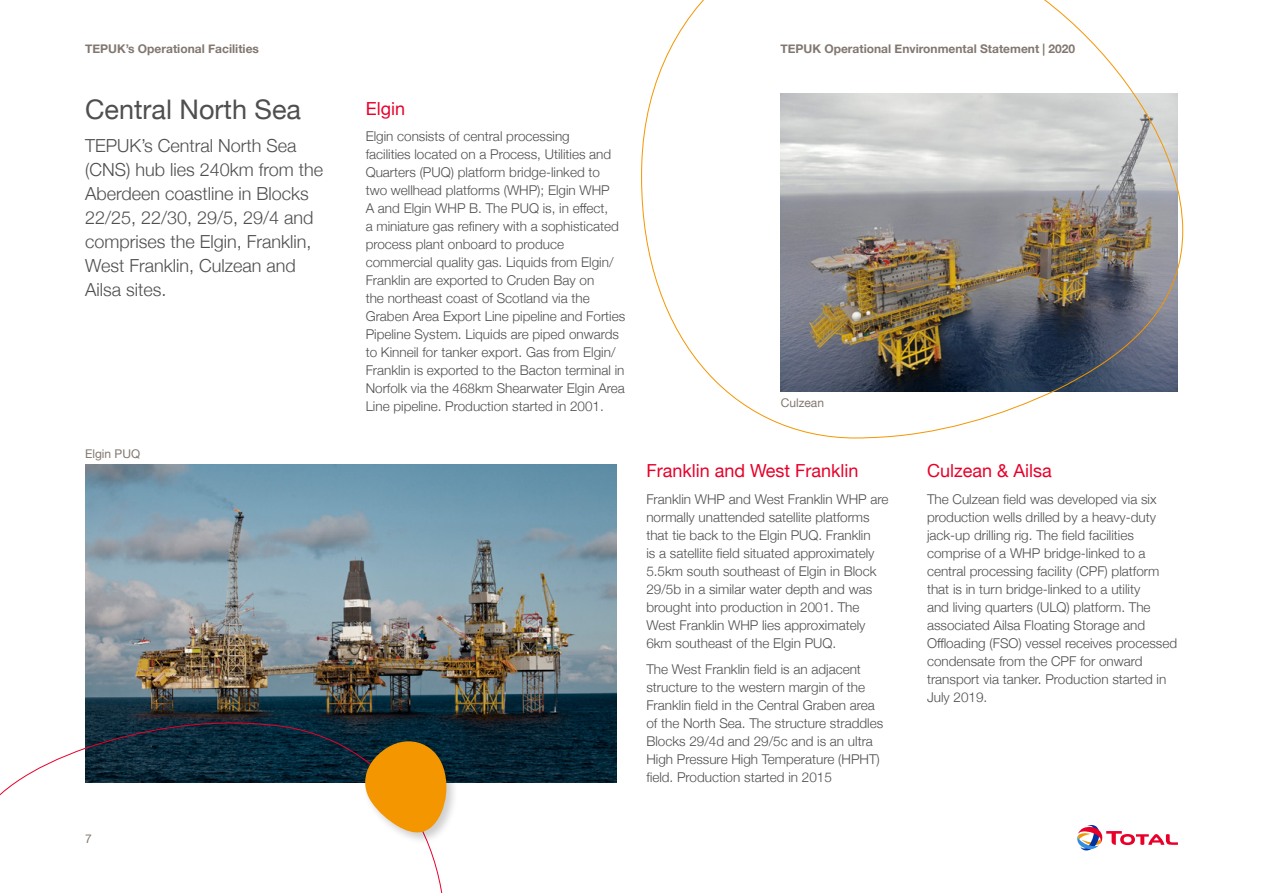
<style>
.page{position:relative;width:1263px;height:893px;background:#fff}
.page>*{position:absolute;margin:0;border:0;box-sizing:border-box;transform-origin:0 0}
.t1{font:27px "Helvetica Neue";color:#504f4f}
.t2{font:300 18px/24px "Helvetica Neue";color:#504f4f}
.t3{font:18px "Helvetica Neue";color:#e8002a}
.t4{font:300 13.5px/18px "Helvetica Neue";color:#504f4f}
.t5{font:700 12px "Helvetica Neue";color:#827770}
.t6{font:12px "Helvetica Neue";color:#827770}
</style>
<div class="page">
<img style="left:85px;top:465px;width:532px;height:317px">
<svg style="left:641px;top:0;width:542px;height:439px"></svg>
<svg style="left:0;top:718px;width:460px;height:175px"></svg>
<div style="left:362px;top:739px;width:97px;height:106px;background:#000;opacity:.2"></div>
<svg style="left:359px;top:733px;width:89px;height:101px;background:#c38e34"></svg>
<svg style="left:1077px;top:825px;width:101px;height:26px"></svg>
<p class="t5" style="left:85px;top:39px;width:175px">TEPUK’s Operational Facilities</p>
<h1 class="t1" style="left:85px;top:90px;width:217px">Central North Sea</h1>
<h2 class="t2" style="left:85px;top:132px;width:240px">TEPUK’s Central North Sea (CNS) hub lies 240km from the<br>Aberdeen coastline in Blocks<br>22/25, 22/30, 29/5, 29/4 and comprises the Elgin, Franklin,<br>West Franklin, Culzean and<br>Ailsa sites.</h2>
<p class="t6" style="left:85px;top:445px;width:57px">Elgin PUQ</p>
<p class="t6" style="left:85px;top:830px;width:8px">7</p>
<h2 class="t3" style="left:366px;top:96px;width:41px">Elgin</h2>
<p class="t4" style="left:366px;top:127px;width:261px">Elgin consists of central processing<br>facilities located on a Process, Utilities and Quarters (PUQ) platform bridge-linked to<br>two wellhead platforms (WHP); Elgin WHP<br>A and Elgin WHP B. The PUQ is, in effect,<br>a miniature gas refinery with a sophisticated process plant onboard to produce commercial quality gas. Liquids from Elgin/ Franklin are exported to Cruden Bay on<br>the northeast coast of Scotland via the Graben Area Export Line pipeline and Forties Pipeline System. Liquids are piped onwards to Kinneil for tanker export. Gas from Elgin/ Franklin is exported to the Bacton terminal in Norfolk via the 468km Shearwater Elgin Area Line pipeline. Production started in 2001.</p>
<p class="t5" style="left:780px;top:39px;width:296px">TEPUK Operational Environmental Statement | 2020</p>
<p class="t6" style="left:781px;top:394px;width:45px">Culzean</p>
<h2 class="t3" style="left:646px;top:458px;width:214px">Franklin and West Franklin</h2>
<p class="t4" style="left:646px;top:489px;width:244px">Franklin WHP and West Franklin WHP are normally unattended satellite platforms that tie back to the Elgin PUQ. Franklin<br>is a satellite field situated approximately 5.5km south southeast of Elgin in Block 29/5b in a similar water depth and was brought into production in 2001. The West Franklin WHP lies approximately 6km southeast of the Elgin PUQ.</p>
<p class="t4" style="left:646px;top:660px;width:238px">The West Franklin field is an adjacent structure to the western margin of the Franklin field in the Central Graben area of the North Sea. The structure straddles Blocks 29/4d and 29/5c and is an ultra High Pressure High Temperature (HPHT) field. Production started in 2015</p>
<h2 class="t3" style="left:927px;top:458px;width:126px">Culzean &amp; Ailsa</h2>
<p class="t4" style="left:927px;top:489px;width:252px">The Culzean field was developed via six production wells drilled by a heavy-duty jack-up drilling rig. The field facilities comprise of a WHP bridge-linked to a central processing facility (CPF) platform that is in turn bridge-linked to a utility<br>and living quarters (ULQ) platform. The associated Ailsa Floating Storage and Offloading (FSO) vessel receives processed condensate from the CPF for onward transport via tanker. Production started in July 2019.</p>
</div>
